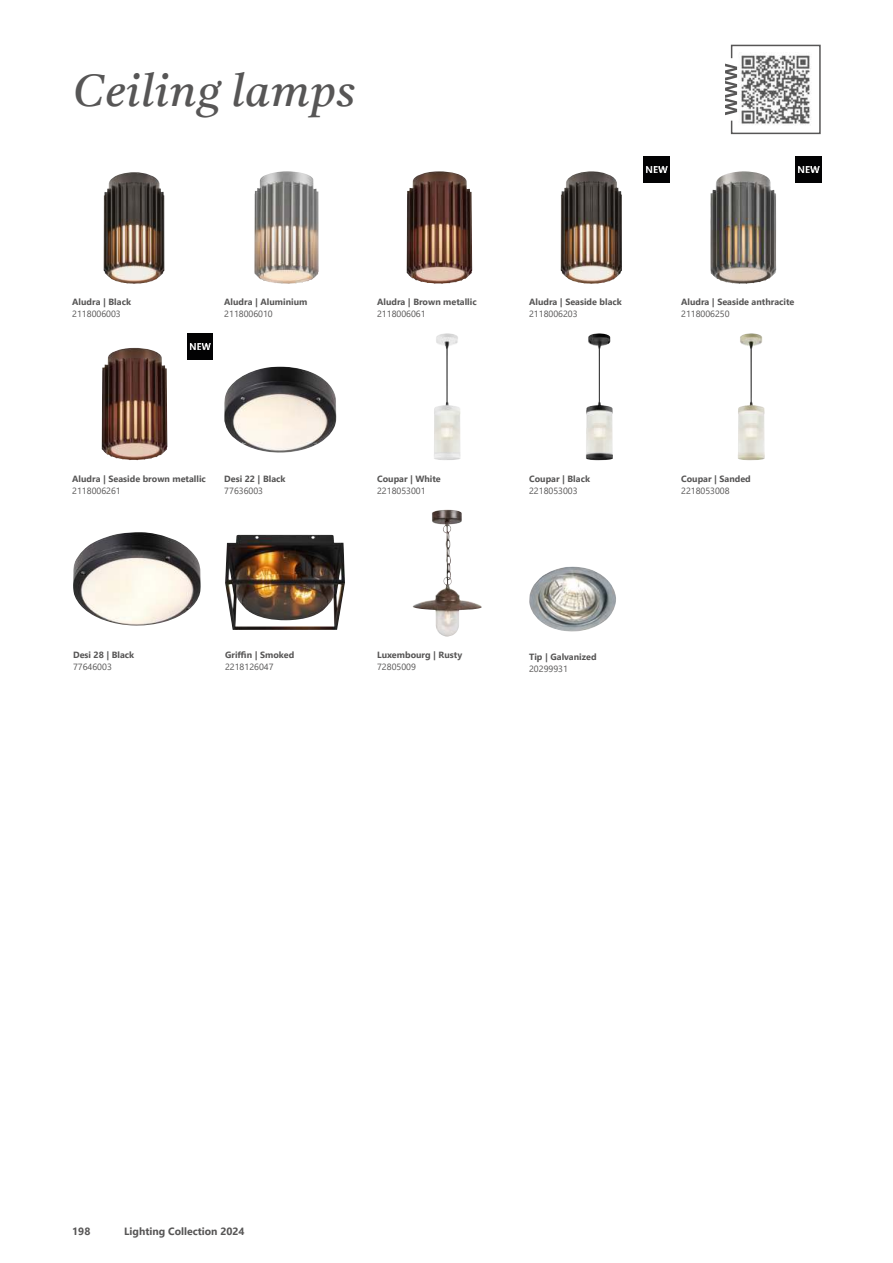
<style>
.page{position:relative;width:893px;height:1263px;background:#fff}
.page>*{position:absolute;margin:0;border:0;box-sizing:border-box;transform-origin:0 0}
.t1{font:italic 45px "Castoro";letter-spacing:.02em;color:#575656}
.t2{font:700 10.5px "Segoe UI";color:#575656}
.t3{font:700 9px "Segoe UI";color:#575656}
.t4{font:9px "Segoe UI";color:#575656}
</style>
<div class="page">
<img style="left:434px;top:333px;width:27px;height:127px">
<img style="left:586px;top:333px;width:27px;height:127px">
<img style="left:738px;top:333px;width:27px;height:127px">
<img style="left:412px;top:510px;width:70px;height:127px">
<img style="left:710px;top:171px;width:67px;height:113px">
<img style="left:796px;top:157px;width:25px;height:26px">
<img style="left:561px;top:171px;width:61px;height:113px">
<img style="left:644px;top:157px;width:25px;height:26px">
<img style="left:102px;top:348px;width:65px;height:112px">
<img style="left:187px;top:333px;width:26px;height:26px">
<img style="left:254px;top:171px;width:65px;height:113px">
<img style="left:104px;top:172px;width:61px;height:112px">
<img style="left:406px;top:171px;width:66px;height:113px">
<img style="left:224px;top:367px;width:112px;height:86px">
<img style="left:73px;top:532px;width:128px;height:94px">
<img style="left:225px;top:535px;width:120px;height:95px">
<img style="left:529px;top:567px;width:87px;height:65px">
<svg style="left:725px;top:44px;width:96px;height:91px"></svg>
<h1 class="t1" style="left:73px;top:72px;width:284px">Ceiling lamps</h1>
<p class="t3" style="left:72px;top:298px;width:60px">Aludra | Black</p>
<p class="t4" style="left:72px;top:310px;width:50px">2118006003</p>
<p class="t3" style="left:224px;top:298px;width:85px">Aludra | Aluminium</p>
<p class="t4" style="left:224px;top:310px;width:50px">2118006010</p>
<p class="t3" style="left:377px;top:298px;width:101px">Aludra | Brown metallic</p>
<p class="t4" style="left:377px;top:310px;width:50px">2118006061</p>
<p class="t3" style="left:529px;top:298px;width:94px">Aludra | Seaside black</p>
<p class="t4" style="left:529px;top:310px;width:50px">2118006203</p>
<p class="t3" style="left:681px;top:298px;width:115px">Aludra | Seaside anthracite</p>
<p class="t4" style="left:681px;top:310px;width:50px">2118006250</p>
<p class="t3" style="left:72px;top:475px;width:135px">Aludra | Seaside brown metallic</p>
<p class="t4" style="left:72px;top:487px;width:50px">2118006261</p>
<p class="t3" style="left:224px;top:475px;width:63px">Desi 22 | Black</p>
<p class="t4" style="left:224px;top:487px;width:40px">77636003</p>
<p class="t3" style="left:377px;top:475px;width:65px">Coupar | White</p>
<p class="t4" style="left:377px;top:487px;width:50px">2218053001</p>
<p class="t3" style="left:529px;top:475px;width:62px">Coupar | Black</p>
<p class="t4" style="left:529px;top:487px;width:50px">2218053003</p>
<p class="t3" style="left:681px;top:475px;width:71px">Coupar | Sanded</p>
<p class="t4" style="left:681px;top:487px;width:50px">2218053008</p>
<p class="t3" style="left:73px;top:651px;width:63px">Desi 28 | Black</p>
<p class="t4" style="left:73px;top:663px;width:40px">77646003</p>
<p class="t3" style="left:225px;top:646px;width:71px">Griffin | Smoked</p>
<p class="t4" style="left:225px;top:663px;width:50px">2218126047</p>
<p class="t3" style="left:377px;top:651px;width:87px">Luxembourg | Rusty</p>
<p class="t4" style="left:377px;top:663px;width:40px">72805009</p>
<p class="t3" style="left:529px;top:653px;width:69px">Tip | Galvanized</p>
<p class="t4" style="left:529px;top:665px;width:40px">20299931</p>
<p class="t2" style="left:72px;top:1227px;width:20px">198</p>
<p class="t2" style="left:124px;top:1227px;width:122px">Lighting Collection 2024</p>
</div>
